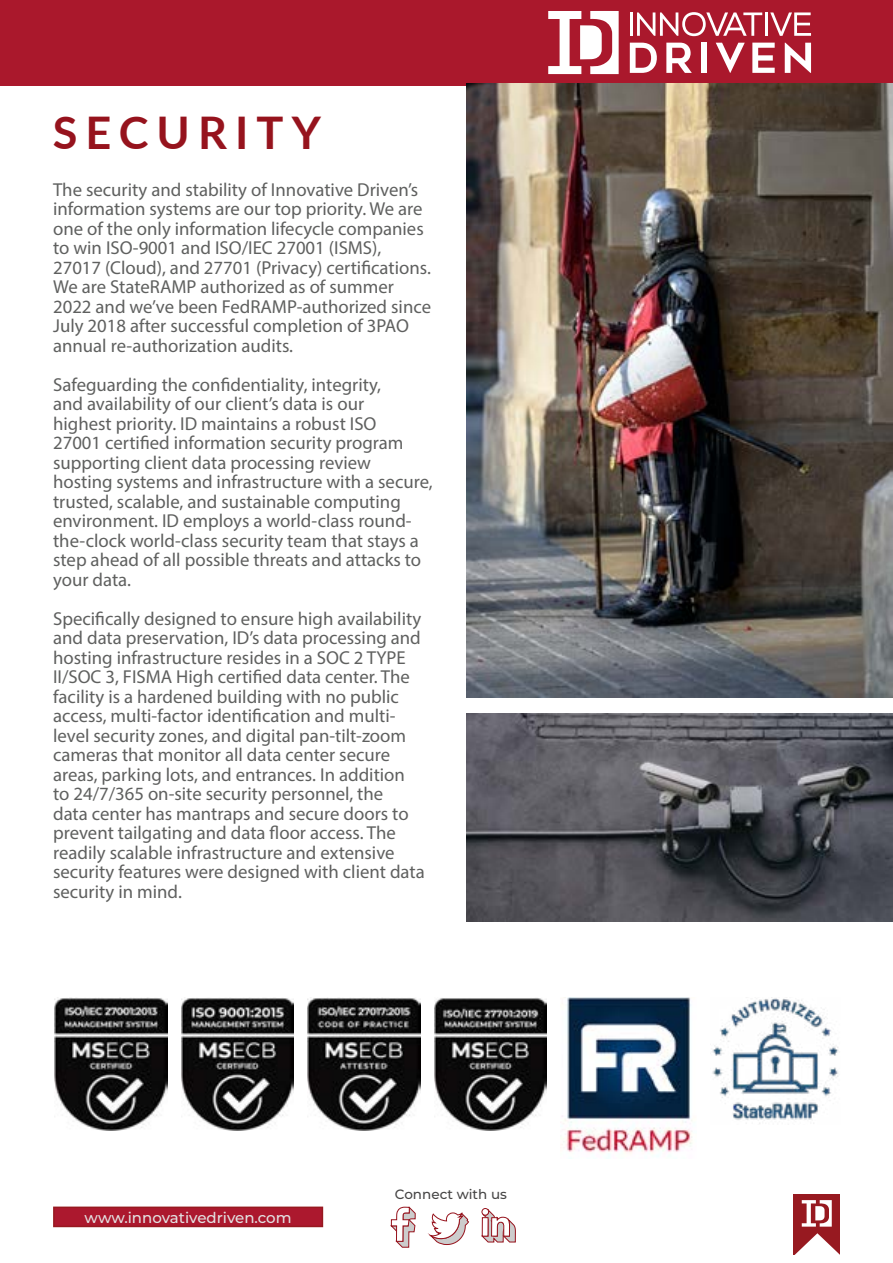
<style>
.page{position:relative;width:893px;height:1263px;background:#fff}
.page>*{position:absolute;margin:0;border:0;box-sizing:border-box;transform-origin:0 0}
.t1{font:700 45px "Lato";letter-spacing:.18em;color:#96131d}
.t2{font:18.75px/19.5px "Myriad Pro";color:#5f605f}
.t3{font:500 15px "Montserrat";color:#e3e3e3}
.t4{font:500 13.5px "Montserrat";color:#464545}
</style>
<div class="page">
<div style="left:0;top:0;width:893px;height:85px;background:#aa182c"></div>
<svg style="left:548px;top:11px;width:71px;height:63px"></svg>
<hr style="left:630px;top:12px;width:3px;height:24px;background:#fff">
<svg style="left:637px;top:12px;width:125px;height:24px"></svg>
<hr style="left:765px;top:12px;width:3px;height:24px;background:#fff">
<svg style="left:770px;top:12px;width:41px;height:24px"></svg>
<svg style="left:630px;top:43px;width:27px;height:30px"></svg>
<svg style="left:666px;top:43px;width:26px;height:30px"></svg>
<div style="left:701px;top:43px;width:6px;height:30px;background:#fff"></div>
<svg style="left:716px;top:43px;width:29px;height:30px"></svg>
<svg style="left:752px;top:43px;width:23px;height:30px"></svg>
<svg style="left:785px;top:43px;width:26px;height:30px"></svg>
<div style="left:794px;top:1194px;width:46px;height:60px;background:#971920"></div>
<svg style="left:802px;top:1200px;width:30px;height:26px"></svg>
<svg style="left:794px;top:1233px;width:46px;height:22px"></svg>
<div style="left:54px;top:1207px;width:268px;height:19px;background:#ac182e"></div>
<div style="left:53px;top:1206px;width:270px;height:21px;border:2px solid #971920"></div>
<img style="left:466px;top:84px;width:427px;height:613px">
<svg style="left:390px;top:1206px;width:26px;height:42px"></svg>
<svg style="left:428px;top:1212px;width:41px;height:33px"></svg>
<svg style="left:480px;top:1130px;width:36px;height:113px"></svg>
<img style="left:712px;top:997px;width:127px;height:127px">
<img style="left:308px;top:997px;width:112px;height:133px">
<img style="left:434px;top:998px;width:113px;height:132px">
<img style="left:181px;top:998px;width:113px;height:132px">
<img style="left:55px;top:997px;width:112px;height:133px">
<img style="left:561px;top:997px;width:131px;height:161px">
<img style="left:466px;top:713px;width:427px;height:209px">
<h1 class="t1" style="left:53px;top:99px;width:270px">SECURITY</h1>
<p class="t2" style="left:53px;top:180px;width:379px">The security and stability of Innovative Driven’s information systems are our top priority. We are one of the only information lifecycle companies to win ISO-9001 and ISO/IEC 27001 (ISMS), 27017 (Cloud), and 27701 (Privacy) certifications.<br>We are StateRAMP authorized as of summer 2022 and we’ve been FedRAMP-authorized since July 2018 after successful completion of 3PAO annual re-authorization audits.</p>
<p class="t2" style="left:53px;top:375px;width:381px">Safeguarding the confidentiality, integrity,<br>and availability of our client’s data is our<br>highest priority. ID maintains a robust ISO<br>27001 certified information security program supporting client data processing review hosting systems and infrastructure with a secure, trusted, scalable, and sustainable computing environment. ID employs a world-class round&shy;the-clock world-class security team that stays a step ahead of all possible threats and attacks to your data.</p>
<p class="t2" style="left:53px;top:609px;width:373px">Specifically designed to ensure high availability and data preservation, ID’s data processing and hosting infrastructure resides in a SOC 2 TYPE II/SOC 3, FISMA High certified data center. The facility is a hardened building with no public access, multi-factor identification and multi&shy;level security zones, and digital pan-tilt-zoom cameras that monitor all data center secure areas, parking lots, and entrances. In addition to 24/7/365 on-site security personnel, the<br>data center has mantraps and secure doors to prevent tailgating and data floor access. The readily scalable infrastructure and extensive security features were designed with client data security in mind.</p>
<p class="t3" style="left:85px;top:1207px;width:208px">www.innovativedriven.com</p>
<p class="t4" style="left:395px;top:1185px;width:113px">Connect with us</p>
</div>
